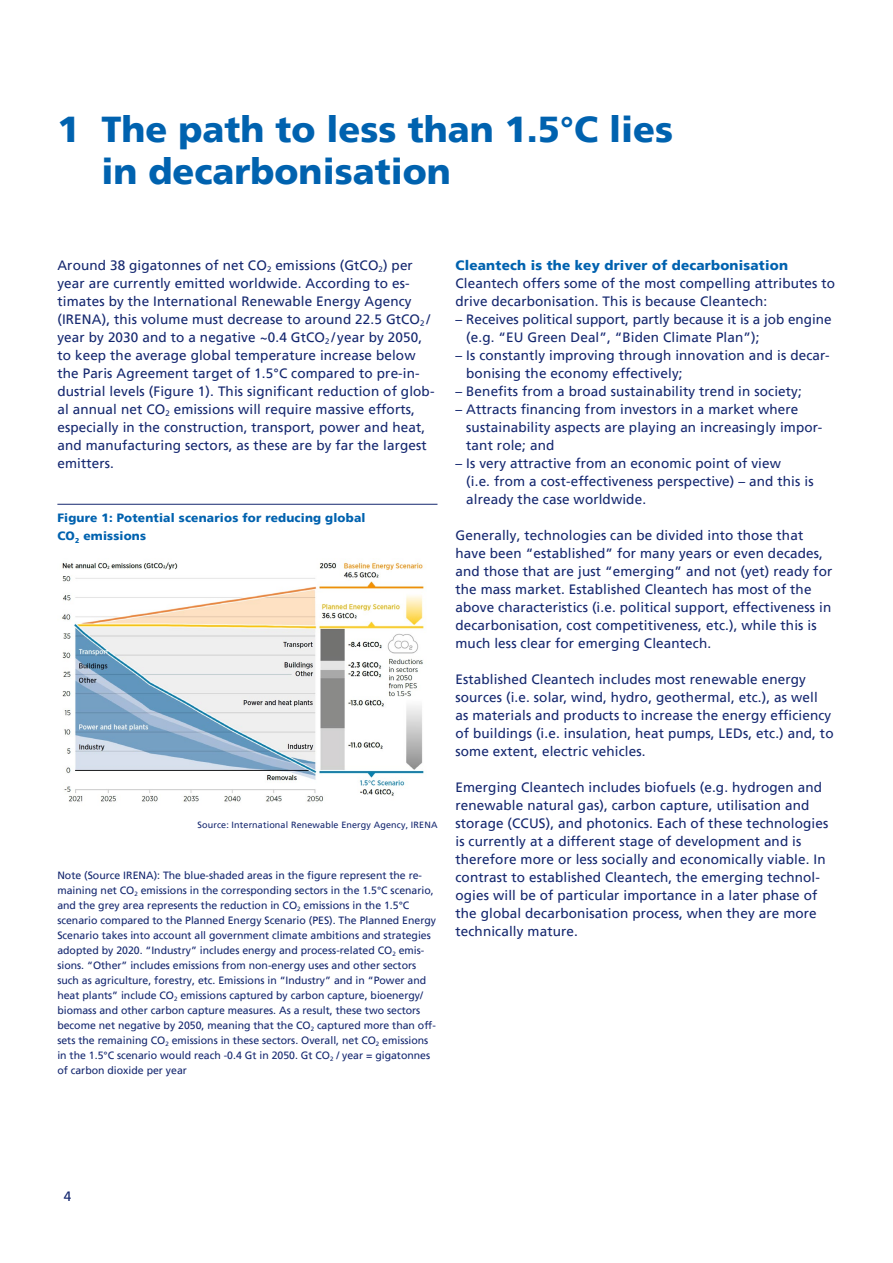
<style>
.page{position:relative;width:893px;height:1263px;background:#fff}
.page>*{position:absolute;margin:0;border:0;box-sizing:border-box;transform-origin:0 0}
.t1{font:900 36px/42px "Frutigerfor ZKB";color:#0062af}
.t2{font:13.5px/18px "Frutigerfor ZKB";letter-spacing:.01em;color:#14276f}
.t3{font:900 13.5px "Frutigerfor ZKB";letter-spacing:.015em;color:#0062af}
.t4{font:900 12px/18px "Frutigerfor ZKB";letter-spacing:.015em;color:#0062af}
.t5{font:10.5px/15px "Frutigerfor ZKB";color:#14276f}
.t6{font:9px "Frutigerfor ZKB";letter-spacing:.015em;color:#14276f}
</style>
<div class="page">
<hr style="left:57px;top:504px;width:380px;height:1px;background:#14276f">
<img style="left:61px;top:562px;width:363px;height:240px">
<h1 class="t1" style="left:101px;top:108px;width:573px;text-indent:-44px">1 The path to less than 1.5°C lies in decarbonisation</h1>
<p class="t2" style="left:57px;top:256px;width:379px">Around 38 gigatonnes of net CO<sub>2</sub> emissions (GtCO<sub>2</sub>) per year are currently emitted worldwide. According to es&shy;timates by the International Renewable Energy Agency (IRENA), this volume must decrease to around 22.5 GtCO<sub>2</sub> / year by 2030 and to a negative ~0.4 GtCO<sub>2</sub> / year by 2050, to keep the average global temperature increase below the Paris Agreement target of 1.5°C compared to pre-in&shy;dustrial levels (Figure 1). This significant reduction of glob&shy;al annual net CO<sub>2</sub> emissions will require massive efforts, especially in the construction, transport, power and heat, and manufacturing sectors, as these are by far the largest emitters.</p>
<p class="t4" style="left:57px;top:509px;width:310px">Figure 1: Potential scenarios for reducing global<br>CO<sub>2</sub> emissions</p>
<p class="t6" style="left:198px;top:820px;width:241px">Source: International Renewable Energy Agency, IRENA</p>
<p class="t5" style="left:57px;top:868px;width:380px">Note (Source IRENA): The blue-shaded areas in the figure represent the re&shy;maining net CO<sub>2</sub> emissions in the corresponding sectors in the 1.5°C scenario, and the grey area represents the reduction in CO<sub>2</sub> emissions in the 1.5°C scenario compared to the Planned Energy Scenario (PES). The Planned Energy Scenario takes into account all government climate ambitions and strategies adopted by 2020. “Industry” includes energy and process-related CO<sub>2</sub> emis&shy;sions. “Other” includes emissions from non-energy uses and other sectors such as agriculture, forestry, etc. Emissions in “Industry” and in “Power and heat plants” include CO<sub>2</sub> emissions captured by carbon capture, bioenergy/ biomass and other carbon capture measures. As a result, these two sectors become net negative by 2050, meaning that the CO<sub>2</sub> captured more than off&shy;sets the remaining CO<sub>2</sub> emissions in these sectors. Overall, net CO<sub>2</sub> emissions in the 1.5°C scenario would reach -0.4 Gt in 2050. Gt CO<sub>2</sub> / year = gigatonnes of carbon dioxide per year</p>
<p class="t3" style="left:455px;top:257px;width:334px">Cleantech is the key driver of decarbonisation</p>
<p class="t2" style="left:455px;top:274px;width:381px">Cleantech offers some of the most compelling attributes to drive decarbonisation. This is because Cleantech:</p>
<p class="t2" style="left:466px;top:310px;width:367px;text-indent:-11px">– Receives political support, partly because it is a job engine (e.g. “EU Green Deal”, “Biden Climate Plan”);</p>
<p class="t2" style="left:466px;top:346px;width:365px;text-indent:-11px">– Is constantly improving through innovation and is decar&shy;bonising the economy effectively;</p>
<p class="t2" style="left:455px;top:382px;width:348px">– Benefits from a broad sustainability trend in society;</p>
<p class="t2" style="left:466px;top:400px;width:358px;text-indent:-11px">– Attracts financing from investors in a market where sustainability aspects are playing an increasingly impor&shy;tant role; and</p>
<p class="t2" style="left:466px;top:454px;width:349px;text-indent:-11px">– Is very attractive from an economic point of view<br>(i.e. from a cost-effectiveness perspective) – and this is already the case worldwide.</p>
<p class="t2" style="left:455px;top:526px;width:378px">Generally, technologies can be divided into those that have been “established” for many years or even decades, and those that are just “emerging” and not (yet) ready for the mass market. Established Cleantech has most of the above characteristics (i.e. political support, effectiveness in decarbonisation, cost competitiveness, etc.), while this is much less clear for emerging Cleantech.</p>
<p class="t2" style="left:455px;top:670px;width:380px">Established Cleantech includes most renewable energy sources (i.e. solar, wind, hydro, geothermal, etc.), as well as materials and products to increase the energy efficiency of buildings (i.e. insulation, heat pumps, LEDs, etc.) and, to some extent, electric vehicles.</p>
<p class="t2" style="left:455px;top:778px;width:374px">Emerging Cleantech includes biofuels (e.g. hydrogen and renewable natural gas), carbon capture, utilisation and storage (CCUS), and photonics. Each of these technologies is currently at a different stage of development and is therefore more or less socially and economically viable. In contrast to established Cleantech, the emerging technol&shy;ogies will be of particular importance in a later phase of the global decarbonisation process, when they are more technically mature.</p>
<p class="t2" style="left:64px;top:1187px;width:9px">4</p>
</div>
